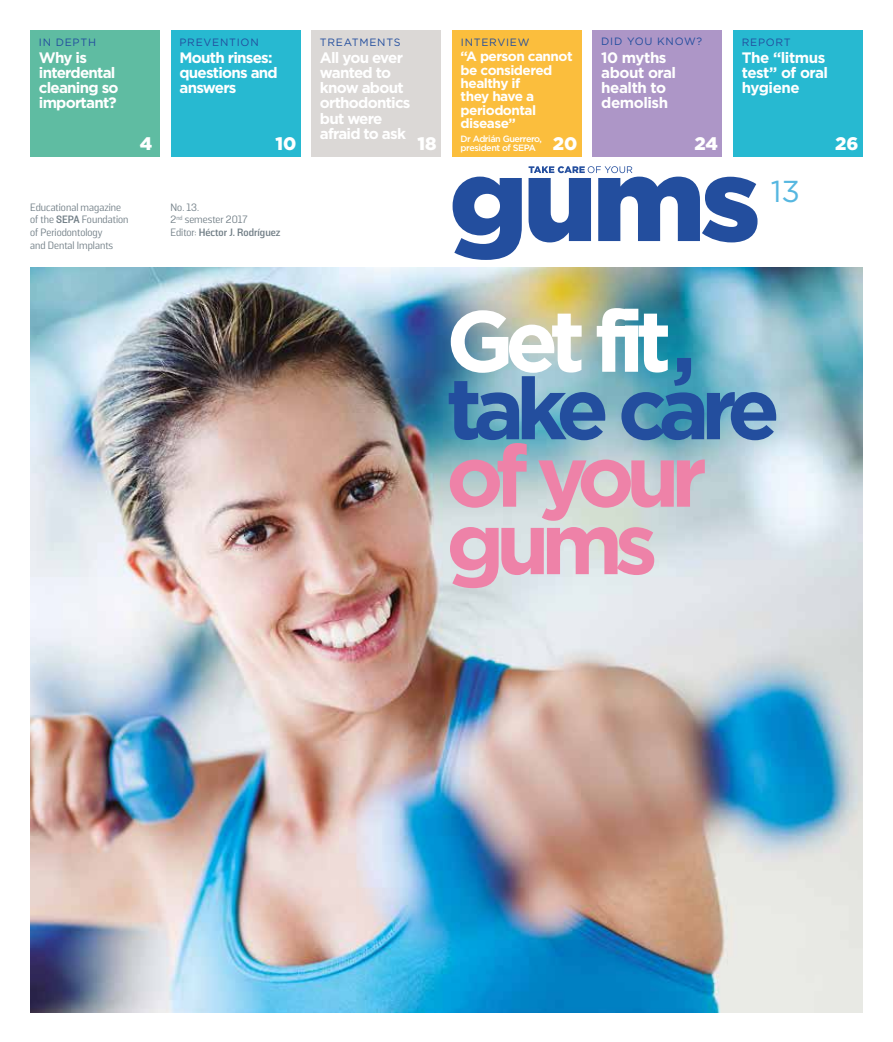
<style>
.page{position:relative;width:893px;height:1042px;background:#fff}
.page>*{position:absolute;margin:0;border:0;box-sizing:border-box;transform-origin:0 0}
.t1{font:700 86.4px/67.5px "Gotham HTF";letter-spacing:-.1em;color:#234e9e}
.t2{font:700 86.4px/67.5px "Gotham HTF";letter-spacing:-.1em;color:#ee82a8}
.t3{font:30.3px "Gotham HTF";color:#56b7e0}
.t4{font:900 18.15px "Gotham HTF";color:#fff}
.t5{font:700 15.15px/15.1px "Gotham HTF";letter-spacing:-.05em;color:#fff}
.t6{font:700 15.15px/15.1px "Gotham HTF";letter-spacing:-.03em;color:#fff}
.t7{font:700 13.35px/13.4px "Gotham HTF";letter-spacing:-.04em;color:#fff}
.t8{font:10.65px/12.8px "Solido";color:#717e86}
.t9{font:10.65px "Gotham HTF";letter-spacing:.07em;color:#234e9e}
.t10{font:500 9.15px/9.1px "Gotham HTF";letter-spacing:-.05em;color:#fff}
.s1{font-weight:700}
.s2{color:#fff}
</style>
<div class="page">
<img style="left:30px;top:268px;width:833px;height:744px">
<svg style="left:453px;top:177px;width:69px;height:83px"></svg>
<svg style="left:529px;top:166px;width:228px;height:76px"></svg>
<div style="left:30px;top:30px;width:130px;height:127px;background:#5fbca2"></div>
<div style="left:593px;top:30px;width:129px;height:127px;background:#ad96c7"></div>
<div style="left:733px;top:30px;width:130px;height:127px;background:#27b9d1"></div>
<div style="left:171px;top:30px;width:129px;height:127px;background:#27b9d1"></div>
<div style="left:452px;top:30px;width:129px;height:127px;background:#fbbe3d"></div>
<div style="left:311px;top:30px;width:130px;height:127px;background:#dbd8d6"></div>
<p class="t9" style="left:39px;top:36px;width:59px">IN DEPTH</p>
<p class="t5" style="left:39px;top:50px;width:81px">Why is interdental cleaning so important?</p>
<p class="t4" style="left:140px;top:133px;width:14px">4</p>
<p class="t9" style="left:179px;top:36px;width:81px">PREVENTION</p>
<p class="t5" style="left:179px;top:50px;width:100px">Mouth rinses: questions and answers</p>
<p class="t4" style="left:275px;top:133px;width:22px">10</p>
<p class="t8" style="left:30px;top:201px;width:100px">Educational magazine of the <span class="s1">SEPA</span> Foundation of Periodontology<br>and Dental Implants</p>
<p class="t8" style="left:171px;top:201px;width:111px">No. 13.<br>2<sup>nd</sup> semester 2017<br>Editor: <span class="s1">Héctor J. Rodríguez</span></p>
<p class="t9" style="left:320px;top:36px;width:82px">TREATMENTS</p>
<p class="t5" style="left:320px;top:50px;width:92px">All you ever wanted to know about orthodontics but were afraid to ask</p>
<p class="t4" style="left:418px;top:133px;width:21px">18</p>
<p class="t9" style="left:461px;top:36px;width:70px">INTERVIEW</p>
<p class="t7" style="left:461px;top:49px;width:114px">“A person cannot be considered healthy if<br>they have a periodontal disease”</p>
<p class="t10" style="left:461px;top:134px;width:83px">Dr Adrián Guerrero, president of SEPA</p>
<p class="t4" style="left:553px;top:133px;width:26px">20</p>
<p class="t9" style="left:601px;top:36px;width:102px">DID YOU KNOW?</p>
<p class="t6" style="left:601px;top:49px;width:76px">10 myths about oral health to demolish</p>
<p class="t4" style="left:694px;top:133px;width:25px">24</p>
<p class="t9" style="left:742px;top:36px;width:51px">REPORT</p>
<p class="t6" style="left:742px;top:50px;width:88px">The “litmus test” of oral hygiene</p>
<h2 class="t3" style="left:771px;top:174px;width:31px">13</h2>
<p class="t4" style="left:835px;top:133px;width:25px">26</p>
<h1 class="t1" style="left:446px;top:305px;width:335px"><span class="s2">Get fit</span>, take care</h1>
<h1 class="t2" style="left:446px;top:440px;width:262px">of your gums</h1>
</div>
